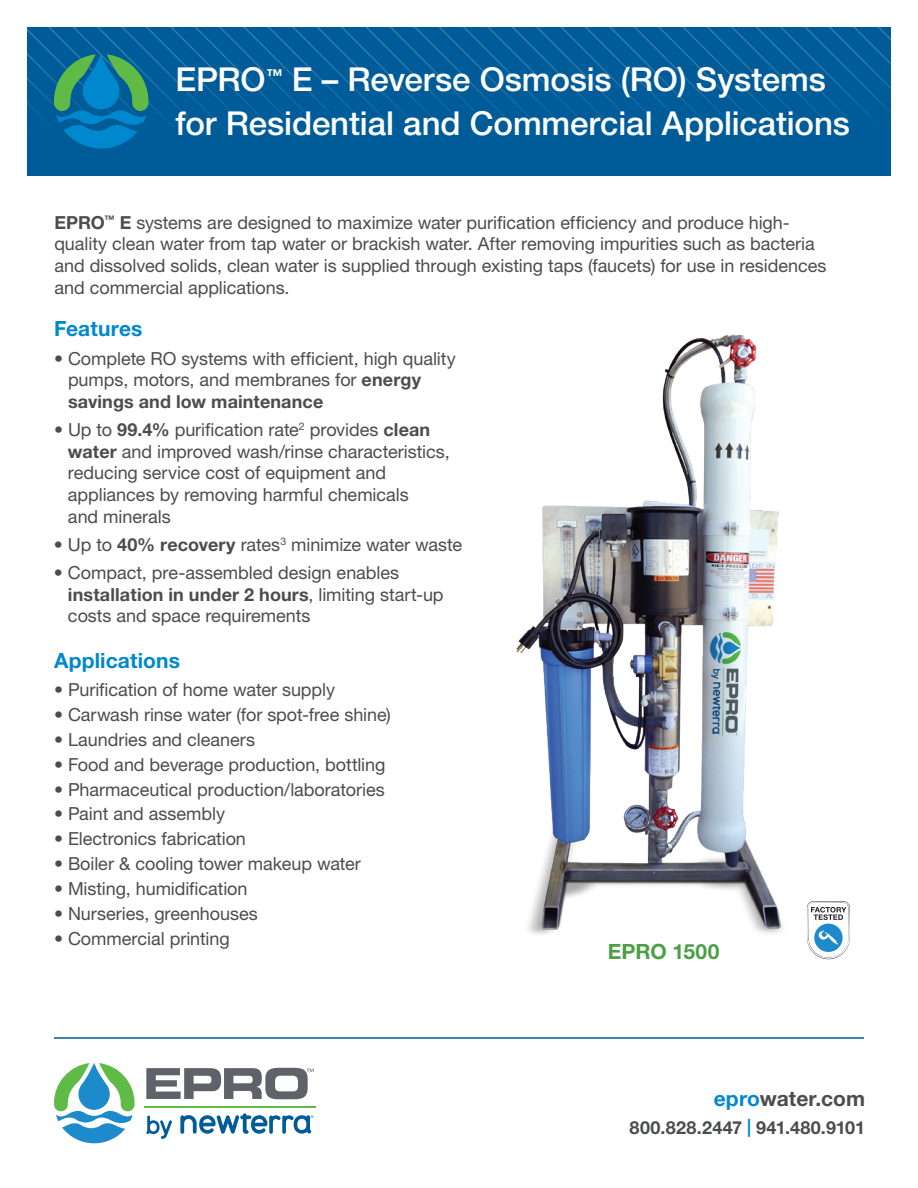
<style>
.page{position:relative;width:918px;height:1188px;background:#fff}
.page>*{position:absolute;margin:0;border:0;box-sizing:border-box;transform-origin:0 0}
.t1{font:500 33px/43.5px "Helvetica Neue LT Std";letter-spacing:-.005em;color:#fff}
.t2{font:700 21px "Helvetica Neue LT Std";letter-spacing:.005em;color:#0088ce}
.t3{font:700 21px "Helvetica Neue LT Std";letter-spacing:.005em;color:#4b4c4d}
.t4{font:700 21px "Helvetica Neue LT Std";color:#4b9f45}
.t5{font:18px/21.6px "Helvetica Neue LT Std";letter-spacing:-.005em;color:#4b4c4d}
.t6{font:700 18px "Helvetica Neue LT Std";letter-spacing:.015em;color:#4b4c4d}
.s1{font-weight:700}
.s2{color:#0088ce}
</style>
<div class="page">
<div style="left:27px;top:27px;width:864px;height:149px;background:#005c98"></div>
<svg style="left:27px;top:27px;width:864px;height:122px"></svg>
<svg style="left:54px;top:1063px;width:81px;height:80px"></svg>
<svg style="left:146px;top:1068px;width:168px;height:31px"></svg>
<hr style="left:144px;top:1107px;width:172px;height:1px;background:#60bb46">
<svg style="left:146px;top:1115px;width:26px;height:24px"></svg>
<svg style="left:180px;top:1113px;width:134px;height:21px"></svg>
<hr style="left:54px;top:1037px;width:810px;height:2px;background:#005c98">
<img style="left:516px;top:334px;width:267px;height:601px">
<svg style="left:807px;top:901px;width:43px;height:58px"></svg>
<h1 class="t1" style="left:176px;top:57px;width:676px">EPRO<sup>™</sup> E – Reverse Osmosis (RO) Systems for Residential and Commercial Applications</h1>
<p class="t5" style="left:54px;top:211px;width:774px"><span class="s1">EPRO</span><sup>™</sup> <span class="s1">E</span> systems are designed to maximize water purification efficiency and produce high&shy;quality clean water from tap water or brackish water. After removing impurities such as bacteria and dissolved solids, clean water is supplied through existing taps (faucets) for use in residences and commercial applications.</p>
<p class="t2" style="left:54px;top:316px;width:90px">Features</p>
<p class="t5" style="left:68px;top:347px;width:389px;text-indent:-14px">• Complete RO systems with efficient, high quality pumps, motors, and membranes for <span class="s1">energy savings and low maintenance</span></p>
<p class="t5" style="left:68px;top:419px;width:383px;text-indent:-14px">• Up to <span class="s1">99.4%</span> purification rate<sup>2</sup> provides <span class="s1">clean water</span> and improved wash/rinse characteristics, reducing service cost of equipment and appliances by removing harmful chemicals<br>and minerals</p>
<p class="t5" style="left:54px;top:534px;width:410px">• Up to <span class="s1">40% recovery</span> rates<sup>3</sup> minimize water waste</p>
<p class="t5" style="left:68px;top:562px;width:377px;text-indent:-14px">• Compact, pre-assembled design enables <span class="s1">installation in under 2 hours</span>, limiting start-up costs and space requirements</p>
<p class="t2" style="left:54px;top:647px;width:128px">Applications</p>
<p class="t5" style="left:54px;top:679px;width:283px">• Purification of home water supply</p>
<p class="t5" style="left:54px;top:704px;width:338px">• Carwash rinse water (for spot-free shine)</p>
<p class="t5" style="left:54px;top:729px;width:203px">• Laundries and cleaners</p>
<p class="t5" style="left:54px;top:753px;width:333px">• Food and beverage production, bottling</p>
<p class="t5" style="left:54px;top:778px;width:332px">• Pharmaceutical production/laboratories</p>
<p class="t5" style="left:54px;top:803px;width:173px">• Paint and assembly</p>
<p class="t5" style="left:54px;top:828px;width:193px">• Electronics fabrication</p>
<p class="t5" style="left:54px;top:853px;width:308px">• Boiler &amp; cooling tower makeup water</p>
<p class="t5" style="left:54px;top:878px;width:195px">• Misting, humidification</p>
<p class="t5" style="left:54px;top:902px;width:205px">• Nurseries, greenhouses</p>
<p class="t5" style="left:54px;top:927px;width:177px">• Commercial printing</p>
<p class="t4" style="left:608px;top:939px;width:113px">EPRO 1500</p>
<p class="t3" style="left:714px;top:1085px;width:153px"><span class="s2">epro</span>water.com</p>
<p class="t6" style="left:630px;top:1116px;width:237px">800.828.2447 <span class="s2">|</span> 941.480.9101</p>
</div>
